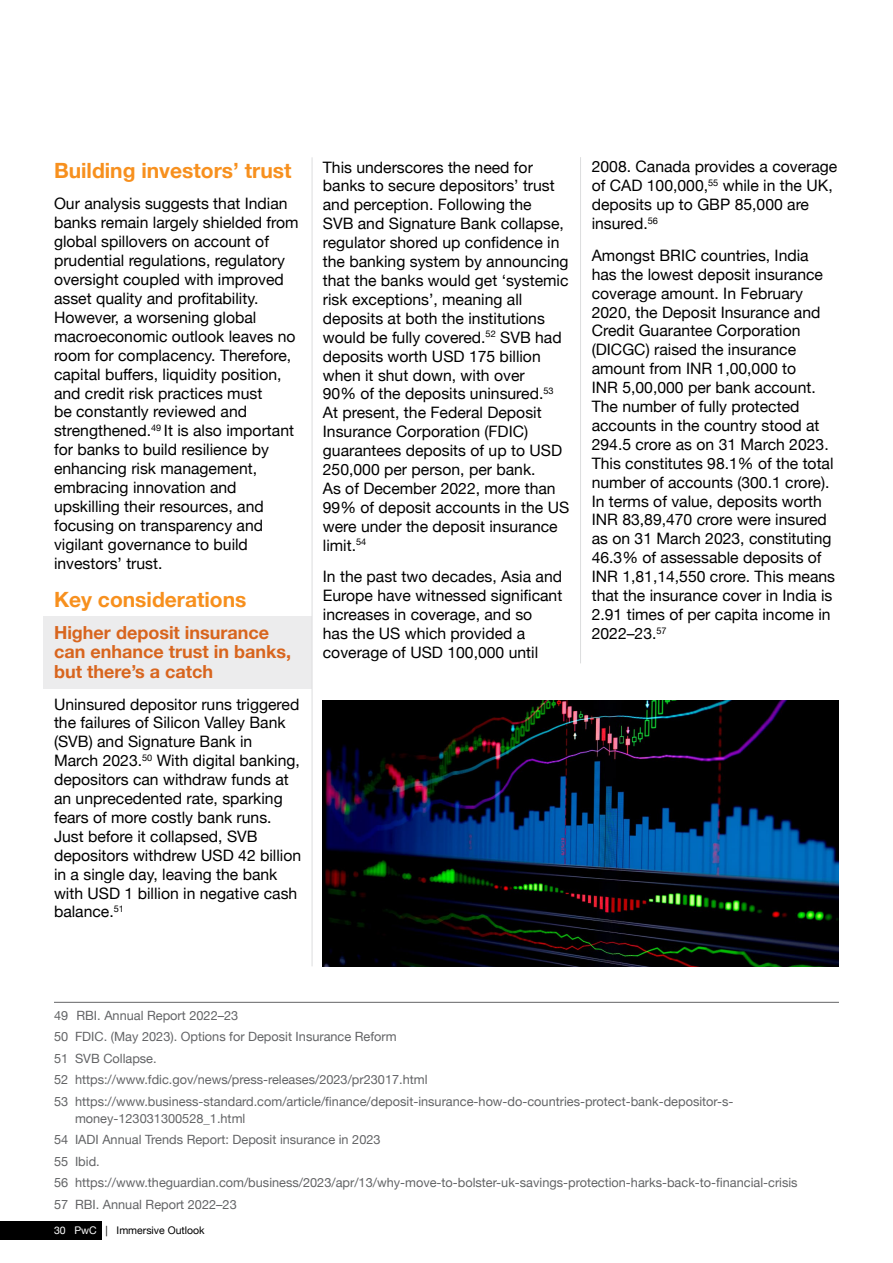
<style>
.page{position:relative;width:893px;height:1263px;background:#fff}
.page>*{position:absolute;margin:0;border:0;box-sizing:border-box;transform-origin:0 0}
.t1{font:700 21px "Helvetica Neue";color:#f7901e}
.t2{font:700 18px/19.5px "Helvetica Neue";color:#d8651e}
.t3{font:15.75px/18.9px "Helvetica Neue";color:#000}
.t4{font:12.75px/21.5px "Helvetica Neue";color:#636466}
.t5{font:10.5px "Helvetica Neue";color:#000}
.s1{color:#fff}
</style>
<div class="page">
<hr style="left:54px;top:1002px;width:785px;height:1px;background:#636466">
<hr style="left:580px;top:157px;width:1px;height:506px;background:#dcddde">
<div style="left:43px;top:617px;width:269px;height:72px;background:#ececed"></div>
<hr style="left:312px;top:157px;width:1px;height:809px;background:#dcddde">
<img style="left:323px;top:700px;width:516px;height:266px">
<div style="left:0;top:1221px;width:101px;height:18px;background:#000"></div>
<p class="t1" style="left:54px;top:154px;width:239px">Building investors’ trust</p>
<p class="t3" style="left:54px;top:195px;width:246px">Our analysis suggests that Indian banks remain largely shielded from global spillovers on account of prudential regulations, regulatory oversight coupled with improved asset quality and profitability.<br>However, a worsening global macroeconomic outlook leaves no room for complacency. Therefore, capital buffers, liquidity position, and credit risk practices must<br>be constantly reviewed and strengthened.<sup>49</sup> It is also important for banks to build resilience by enhancing risk management, embracing innovation and upskilling their resources, and focusing on transparency and vigilant governance to build investors’ trust.</p>
<p class="t1" style="left:54px;top:583px;width:194px">Key considerations</p>
<p class="t2" style="left:54px;top:623px;width:239px">Higher deposit insurance can enhance trust in banks, but there’s a catch</p>
<p class="t3" style="left:54px;top:695px;width:249px">Uninsured depositor runs triggered the failures of Silicon Valley Bank (SVB) and Signature Bank in<br>March 2023.<sup>50</sup> With digital banking, depositors can withdraw funds at an unprecedented rate, sparking fears of more costly bank runs.<br>Just before it collapsed, SVB depositors withdrew USD 42 billion in a single day, leaving the bank with USD 1 billion in negative cash balance.<sup>51</sup></p>
<p class="t3" style="left:323px;top:158px;width:248px">This underscores the need for banks to secure depositors’ trust and perception. Following the<br>SVB and Signature Bank collapse, regulator shored up confidence in the banking system by announcing that the banks would get ‘systemic risk exceptions’, meaning all deposits at both the institutions would be fully covered.<sup>52</sup> SVB had deposits worth USD 175 billion when it shut down, with over<br>90% of the deposits uninsured.<sup>53<br></sup>At present, the Federal Deposit<br>Insurance Corporation (FDIC) guarantees deposits of up to USD<br>250,000 per person, per bank.<br>As of December 2022, more than<br>99% of deposit accounts in the US were under the deposit insurance limit.<sup>54</sup></p>
<p class="t3" style="left:323px;top:568px;width:241px">In the past two decades, Asia and<br>Europe have witnessed significant increases in coverage, and so<br>has the US which provided a coverage of USD 100,000 until</p>
<p class="t3" style="left:592px;top:158px;width:247px">2008. Canada provides a coverage of CAD 100,000,<sup>55</sup> while in the UK, deposits up to GBP 85,000 are insured.<sup>56</sup></p>
<p class="t3" style="left:592px;top:247px;width:245px">Amongst BRIC countries, India has the lowest deposit insurance coverage amount. In February<br>2020, the Deposit Insurance and<br>Credit Guarantee Corporation (DICGC) raised the insurance amount from INR 1,00,000 to<br>INR 5,00,000 per bank account.<br>The number of fully protected accounts in the country stood at<br>294.5 crore as on 31 March 2023.<br>This constitutes 98.1% of the total number of accounts (300.1 crore).<br>In terms of value, deposits worth<br>INR 83,89,470 crore were insured as on 31 March 2023, constituting<br>46.3% of assessable deposits of<br>INR 1,81,14,550 crore. This means that the insurance cover in India is<br>2.91 times of per capita income in<br>2022–23.<sup>57</sup></p>
<p class="t4" style="left:54px;top:1005px;width:681px">49 RBI. Annual Report 2022–23<br>50 FDIC. (May 2023). Options for Deposit Insurance Reform<br>51 SVB Collapse.<br>52 https://www.fdic.gov/news/press-releases/2023/pr23017.html<br>53 https://www.business-standard.com/article/finance/deposit-insurance-how-do-countries-protect-bank-depositor-s-</p>
<p class="t4" style="left:54px;top:1108px;width:745px;text-indent:21px">money-123031300528_1.html<br>54 IADI Annual Trends Report: Deposit insurance in 2023<br>55 Ibid.<br>56 https://www.theguardian.com/business/2023/apr/13/why-move-to-bolster-uk-savings-protection-harks-back-to-financial-crisis 57 RBI. Annual Report 2022–23</p>
<p class="t5" style="left:54px;top:1223px;width:152px"><span class="s1">30 PwC</span> | Immersive Outlook</p>
</div>
